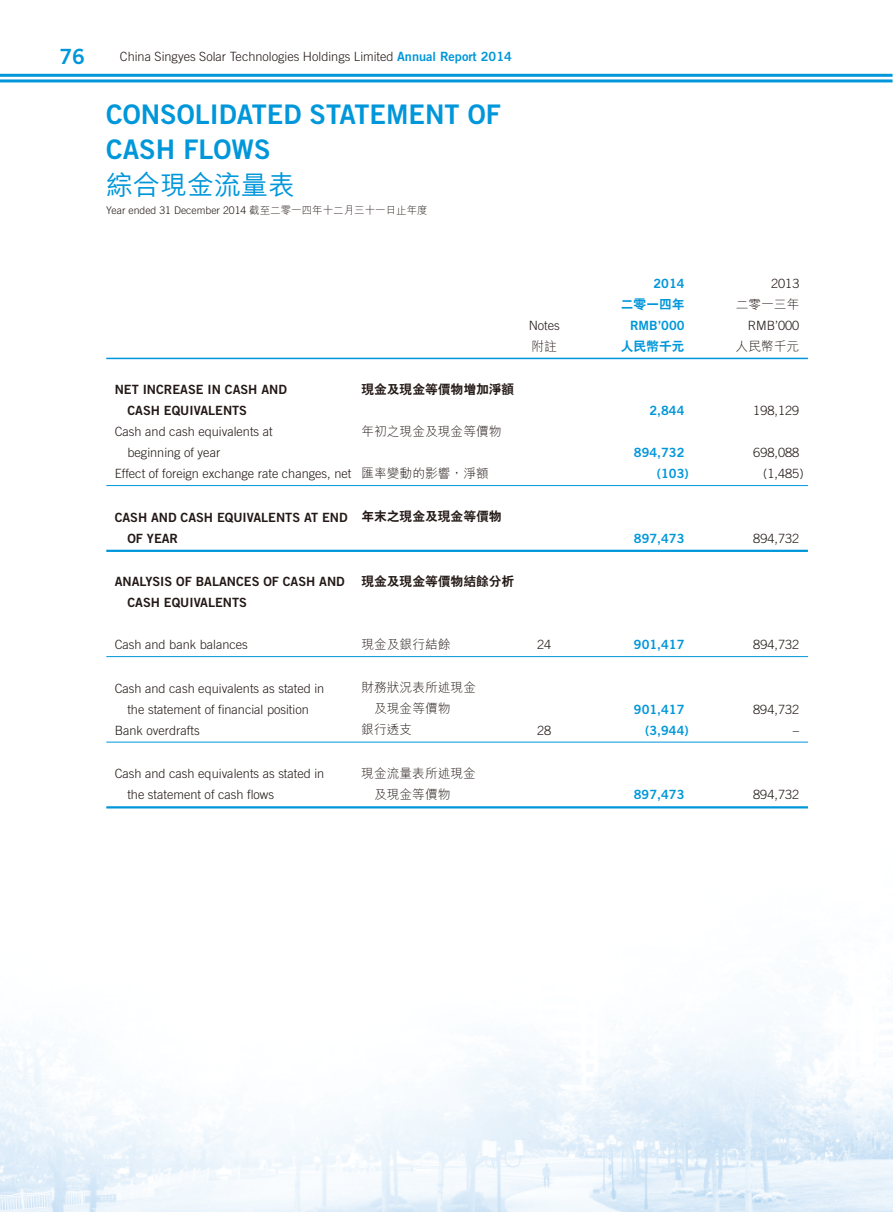
<style>
.page{position:relative;width:893px;height:1212px;background:#fff}
.page>*{position:absolute;margin:0;border:0;box-sizing:border-box;transform-origin:0 0}
.t1{font:27px/34.5px "Trade Gothic LT Std Bd 2";color:#0097da}
.t2{font:500 27px "M Hei HK";color:#0097da}
.t3{font:21px "Trade Gothic LT Std Bd 2";color:#0097da}
.t4{font:300 12.75px "Trade Gothic LT Std";color:#231916}
.t5{font:12.75px/21px "Trade Gothic LT Std Bd 2";color:#231916}
.t6{font:300 12.75px "M Hei HK";color:#231916}
.t7{font:12.75px "Trade Gothic LT Std Bd 2";color:#0097da}
.t8{font:800 12.75px "C Hei 2 HK";color:#231916}
.t9{font:800 12.75px "C Hei 2 HK";color:#0097da}
.t10{font:300 10.5px "Trade Gothic LT Std";color:#231916}
.s1{font-family:"Trade Gothic LT Std Bd 2";font-weight:400;color:#0097da}
.s2{font-family:"M Hei HK"}
.s3{font-family:"C Hei 2 HK";font-weight:800}
</style>
<div class="page">
<img style="left:0;top:73px;width:892px;height:1139px">
<hr style="left:0;top:74px;width:892px;height:3px;background:#0097da">
<hr style="left:0;top:79px;width:892px;height:3px;background:#0097da">
<hr style="left:106px;top:358px;width:702px;height:1px;background:#0097da">
<hr style="left:106px;top:485px;width:702px;height:1px;background:#0097da">
<hr style="left:106px;top:550px;width:702px;height:2px;background:#0097da">
<hr style="left:106px;top:656px;width:702px;height:1px;background:#0097da">
<hr style="left:106px;top:742px;width:702px;height:1px;background:#0097da">
<hr style="left:106px;top:806px;width:702px;height:2px;background:#0097da">
<h2 class="t3" style="left:59px;top:44px;width:27px">76</h2>
<p class="t4" style="left:120px;top:49px;width:393px">China Singyes Solar Technologies Holdings Limited <span class="s1">Annual Report 2014</span></p>
<h1 class="t1" style="left:106px;top:97px;width:393px">CONSOLIDATED STATEM ENT OF<br>CASH FLOWS</h1>
<h1 class="t2" style="left:106px;top:166px;width:190px">綜合現金流量表</h1>
<p class="t10" style="left:106px;top:204px;width:323px">Year ended 31 December 2014 <span class="s2">截至二零一四年十二月三十一日止年度</span></p>
<p class="t7" style="left:653px;top:275px;width:33px">2014</p>
<p class="t4" style="left:771px;top:276px;width:30px">2013</p>
<p class="t9" style="left:621px;top:298px;width:65px">二零一四年</p>
<p class="t6" style="left:736px;top:298px;width:65px">二零一三年</p>
<p class="t4" style="left:529px;top:318px;width:33px">Notes</p>
<p class="t7" style="left:630px;top:317px;width:56px">RM B’000</p>
<p class="t4" style="left:748px;top:318px;width:53px">RMB’000</p>
<p class="t6" style="left:531px;top:340px;width:27px">附註</p>
<p class="t9" style="left:621px;top:340px;width:65px">人民幣千元</p>
<p class="t6" style="left:736px;top:340px;width:65px">人民幣千元</p>
<p class="t5" style="left:115px;top:379px;width:174px">NET INCREASE IN CASH AND</p>
<p class="t8" style="left:361px;top:382px;width:154px">現金及現金等價物增加淨額</p>
<p class="t5" style="left:128px;top:400px;width:121px">CASH EQUIVALENTS</p>
<p class="t7" style="left:649px;top:403px;width:37px">2,844</p>
<p class="t4" style="left:753px;top:403px;width:48px">198,129</p>
<p class="t4" style="left:115px;top:424px;width:159px">Cash and cash equivalents at</p>
<p class="t6" style="left:361px;top:424px;width:142px">年初之現金及現金等價物</p>
<p class="t4" style="left:127px;top:445px;width:94px">beginning of year</p>
<p class="t7" style="left:634px;top:445px;width:52px">894,732</p>
<p class="t4" style="left:753px;top:445px;width:48px">698,088</p>
<p class="t4" style="left:115px;top:466px;width:376px">Effect of foreign exchange rate changes, net <span class="s2">匯率變動的影響，淨額</span></p>
<p class="t7" style="left:657px;top:466px;width:33px">(103)</p>
<p class="t4" style="left:763px;top:466px;width:42px">(1,485)</p>
<p class="t5" style="left:127px;top:506px;width:376px;text-indent:-13px">CASH AND CASH EQUIVALENTS AT END <span class="s3">年末之現金及現金等價物<br></span>OF YEAR</p>
<p class="t7" style="left:634px;top:530px;width:52px">897,473</p>
<p class="t4" style="left:753px;top:531px;width:48px">894,732</p>
<p class="t5" style="left:115px;top:571px;width:232px">ANALYSIS OF BALANCES OF CASH AND</p>
<p class="t8" style="left:361px;top:574px;width:154px">現金及現金等價物結餘分析</p>
<p class="t5" style="left:127px;top:591px;width:121px">CASH EQUIVALENTS</p>
<p class="t4" style="left:115px;top:637px;width:135px">Cash and bank balances</p>
<p class="t6" style="left:361px;top:637px;width:91px">現金及銀行結餘</p>
<p class="t4" style="left:537px;top:637px;width:16px">24</p>
<p class="t7" style="left:634px;top:637px;width:52px">901,417</p>
<p class="t4" style="left:753px;top:637px;width:48px">894,732</p>
<p class="t4" style="left:115px;top:681px;width:211px">Cash and cash equivalents as stated in</p>
<p class="t6" style="left:361px;top:681px;width:116px">財務狀況表所述現金</p>
<p class="t4" style="left:127px;top:702px;width:183px">the statement of financial position</p>
<p class="t6" style="left:374px;top:702px;width:78px">及現金等價物</p>
<p class="t7" style="left:634px;top:701px;width:52px">901,417</p>
<p class="t4" style="left:753px;top:702px;width:48px">894,732</p>
<p class="t4" style="left:115px;top:723px;width:87px">Bank overdrafts</p>
<p class="t6" style="left:361px;top:723px;width:52px">銀行透支</p>
<p class="t4" style="left:537px;top:723px;width:16px">28</p>
<p class="t7" style="left:645px;top:722px;width:45px">(3,944)</p>
<p class="t4" style="left:793px;top:723px;width:8px">–</p>
<p class="t4" style="left:115px;top:766px;width:211px">Cash and cash equivalents as stated in</p>
<p class="t6" style="left:361px;top:766px;width:116px">現金流量表所述現金</p>
<p class="t4" style="left:127px;top:787px;width:148px">the statement of cash flows</p>
<p class="t6" style="left:374px;top:787px;width:78px">及現金等價物</p>
<p class="t7" style="left:634px;top:787px;width:52px">897,473</p>
<p class="t4" style="left:753px;top:787px;width:48px">894,732</p>
</div>
